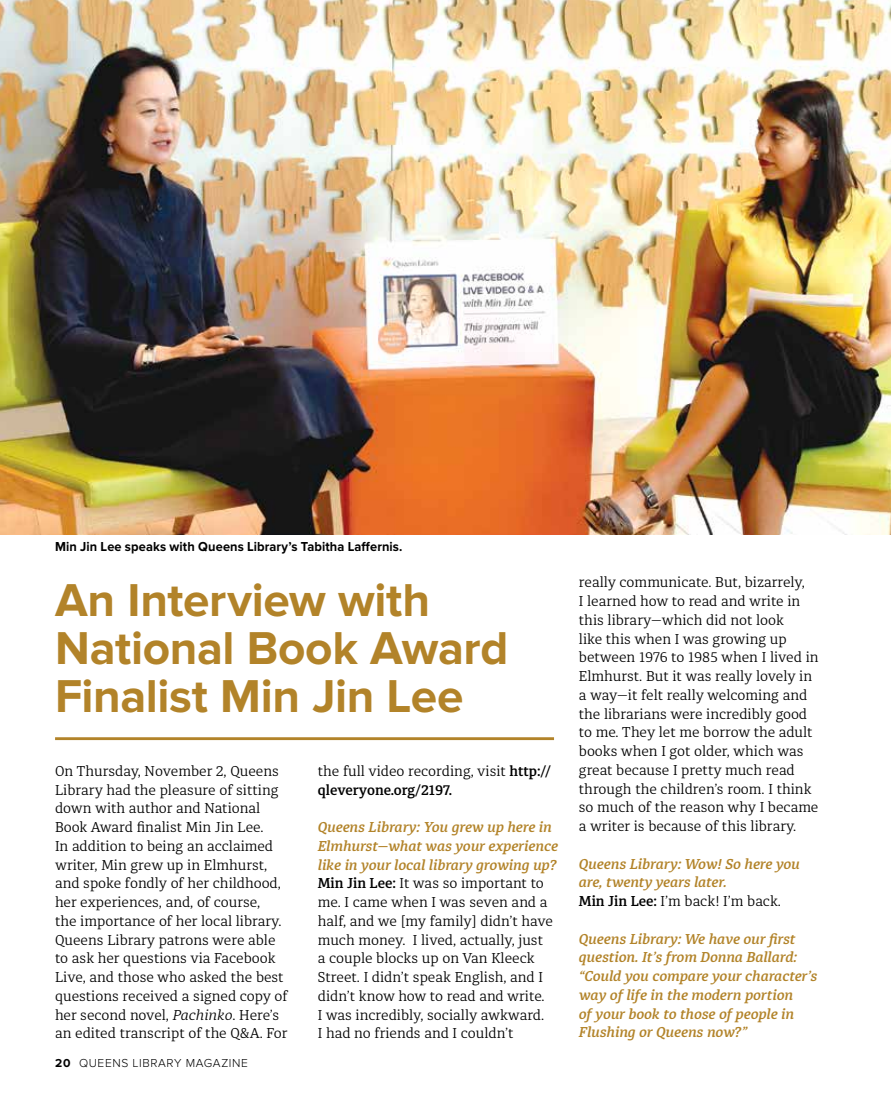
<style>
.page{position:relative;width:891px;height:1107px;background:#fff}
.page>*{position:absolute;margin:0;border:0;box-sizing:border-box;transform-origin:0 0}
.t1{font:700 47.7px/47.8px "Proxima Nova";letter-spacing:-.01em;color:#b28329}
.t2{font:300 14.25px/18.8px "Diaria Pro";color:#000}
.t3{font:italic 600 14.25px/18.8px "Diaria Pro";color:#b28329}
.t4{font:700 13.5px "Proxima Nova";letter-spacing:.01em;color:#000;scale:.95 1}
.t5{font:300 12px "Proxima Nova";letter-spacing:.05em;color:#000}
.s1{font-style:italic}
.s2{font-weight:600}
.s3{font-weight:600;font-style:italic;color:#b28329}
.s4{font-weight:700}
.s5{font-style:normal;color:#000}
.s6{font-weight:300;font-style:normal;color:#000}
</style>
<div class="page">
<hr style="left:55px;top:737px;width:499px;height:3px;background:#b28329">
<img style="left:0;top:0;width:891px;height:535px">
<p class="t4" style="left:55px;top:538px;width:367px">Min Jin Lee speaks with Queens Library’s Tabitha Laffernis.</p>
<h1 class="t1" style="left:55px;top:579px;width:455px">An Interview with<br>National Book Award<br>Finalist Min Jin Lee</h1>
<p class="t2" style="left:55px;top:762px;width:234px">On Thursday, November 2, Queens Library had the pleasure of sitting down with author and National Book Award finalist Min Jin Lee.<br>In addition to being an acclaimed writer, Min grew up in Elmhurst, and spoke fondly of her childhood, her experiences, and, of course,<br>the importance of her local library.<br>Queens Library patrons were able to ask her questions via Facebook Live, and those who asked the best questions received a signed copy of her second novel, <span class="s1">Pachinko</span>. Here’s an edited transcript of the Q&amp;A. For</p>
<p class="t2" style="left:318px;top:762px;width:235px">the full video recording, visit <span class="s2">http:// qleveryone.org/2197.</span></p>
<p class="t2" style="left:318px;top:818px;width:242px"><span class="s3">Queens Library: You grew up here in Elmhurst—what was your experience like in your local library growing up?<br></span><span class="s2">Min Jin Lee:</span> It was so important to me. I came when I was seven and a half, and we [my family] didn’t have much money. I lived, actually, just<br>a couple blocks up on Van Kleeck Street. I didn’t speak English, and I didn’t know how to read and write.<br>I was incredibly, socially awkward.<br>I had no friends and I couldn’t</p>
<p class="t5" style="left:55px;top:1056px;width:194px"><span class="s4">20</span> QUEENS LIBRARY MAGAZINE</p>
<p class="t2" style="left:579px;top:573px;width:241px">really communicate. But, bizarrely,<br>I learned how to read and write in this library—which did not look<br>like this when I was growing up between 1976 to 1985 when I lived in Elmhurst. But it was really lovely in a way—it felt really welcoming and the librarians were incredibly good to me. They let me borrow the adult books when I got older, which was great because I pretty much read through the children’s room. I think so much of the reason why I became a writer is because of this library.</p>
<p class="t3" style="left:579px;top:854px;width:222px">Queens Library: Wow! So here you are, twenty years later.<br><span class="s5">Min Jin Lee:</span> <span class="s6">I’m back! I’m back.</span></p>
<p class="t3" style="left:579px;top:929px;width:240px">Queens Library: We have our first question. It’s from Donna Ballard: “Could you compare your character’s way of life in the modern portion<br>of your book to those of people in<br>Flushing or Queens now?”</p>
</div>
